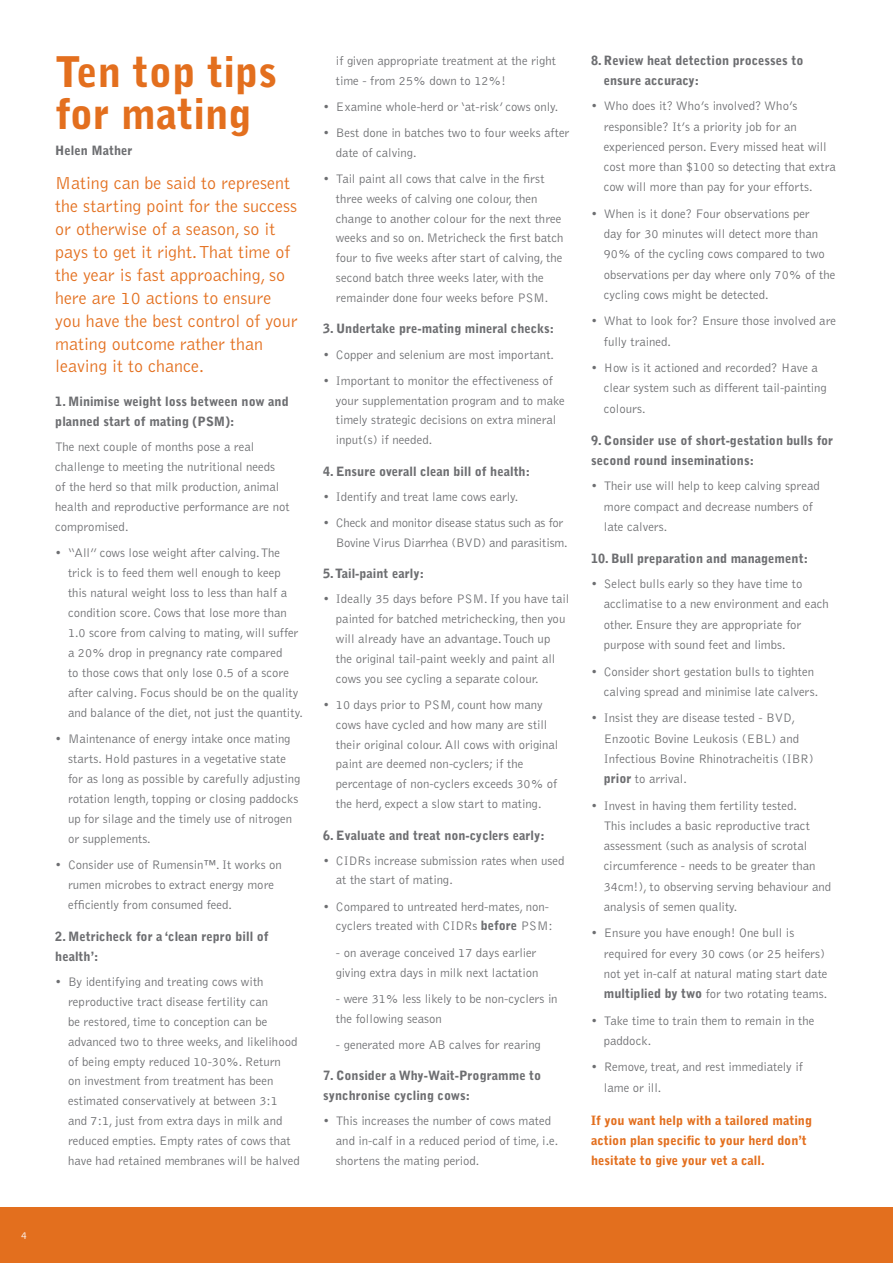
<style>
.page{position:relative;width:893px;height:1263px;background:#fff}
.page>*{position:absolute;margin:0;border:0;box-sizing:border-box;transform-origin:0 0}
.t1{font:900 42px/42.5px "Bell Gothic Std";color:#e36f1e}
.t2{font:300 18px/23px "Bell Gothic Std";color:#e36f1e}
.t3{font:300 12.75px/20.2px "Bell Gothic Std";color:#6d6e71}
.t4{font:900 12.75px/20px "Bell Gothic Std";color:#6d6e71}
.t5{font:900 12.75px/20.2px "Bell Gothic Std";color:#e36f1e}
.t6{font:300 10.5px "Bell Gothic Std";color:#fff}
.s1{font-weight:900}
</style>
<div class="page">
<div style="left:0;top:1208px;width:893px;height:55px;background:#e36f1e"></div>
<p class="t6" style="left:21px;top:1230px;width:7px">4</p>
<h1 class="t1" style="left:55px;top:51px;width:223px">Ten top tips for mating</h1>
<p class="t4" style="left:55px;top:141px;width:79px">Helen Mather</p>
<p class="t2" style="left:55px;top:172px;width:244px">Mating can be said to represent the starting point for the success or otherwise of a season, so it pays to get it right. That time of the year is fast approaching, so here are 10 actions to ensure you have the best control of your mating outcome rather than leaving it to chance.</p>
<p class="t4" style="left:55px;top:392px;width:235px">1. Minimise weight loss between now and planned start of mating (PSM):</p>
<p class="t3" style="left:55px;top:437px;width:236px">The next couple of months pose a real challenge to meeting the nutritional needs<br>of the herd so that milk production, animal health and reproductive performance are not compromised.</p>
<p class="t3" style="left:68px;top:543px;width:236px;text-indent:-13px">• “All” cows lose weight after calving. The trick is to feed them well enough to keep<br>this natural weight loss to less than half a condition score. Cows that lose more than 1.0 score from calving to mating, will suffer a 20% drop in pregnancy rate compared<br>to those cows that only lose 0.5 of a score after calving. Focus should be on the quality and balance of the diet, not just the quantity.</p>
<p class="t3" style="left:68px;top:729px;width:234px;text-indent:-13px">• Maintenance of energy intake once mating starts. Hold pastures in a vegetative state for as long as possible by carefully adjusting rotation length, topping or closing paddocks up for silage and the timely use of nitrogen or supplements.</p>
<p class="t3" style="left:68px;top:855px;width:215px;text-indent:-13px">• Consider use of Rumensin™. It works on rumen microbes to extract energy more efficiently from consumed feed.</p>
<p class="t4" style="left:55px;top:926px;width:215px">2. Metricheck for a ‘clean repro bill of health’:</p>
<p class="t3" style="left:68px;top:972px;width:233px;text-indent:-13px">• By identifying and treating cows with reproductive tract disease fertility can<br>be restored, time to conception can be advanced two to three weeks, and likelihood of being empty reduced 10-30%. Return<br>on investment from treatment has been estimated conservatively at between 3:1 and 7:1, just from extra days in milk and reduced empties. Empty rates of cows that have had retained membranes will be halved</p>
<p class="t3" style="left:336px;top:51px;width:222px;line-height:19.8px">if given appropriate treatment at the right time - from 25% down to 12%!</p>
<p class="t3" style="left:323px;top:97px;width:237px">• Examine whole-herd or ‘at-risk’ cows only.</p>
<p class="t3" style="left:336px;top:123px;width:235px;line-height:19.8px;text-indent:-13px">• Best done in batches two to four weeks after date of calving.</p>
<p class="t3" style="left:336px;top:169px;width:229px;line-height:19.8px;text-indent:-13px">• Tail paint all cows that calve in the first three weeks of calving one colour, then change to another colour for the next three weeks and so on. Metricheck the first batch four to five weeks after start of calving, the second batch three weeks later, with the remainder done four weeks before PSM.</p>
<p class="t4" style="left:323px;top:319px;width:232px">3. Undertake pre-mating mineral checks:</p>
<p class="t3" style="left:323px;top:344px;width:232px">• Copper and selenium are most important.</p>
<p class="t3" style="left:336px;top:371px;width:230px;line-height:19.8px;text-indent:-13px">• Important to monitor the effectiveness of your supplementation program and to make timely strategic decisions on extra mineral input(s) if needed.</p>
<p class="t4" style="left:323px;top:461px;width:208px">4. Ensure overall clean bill of health:</p>
<p class="t3" style="left:323px;top:487px;width:197px">• Identify and treat lame cows early.</p>
<p class="t3" style="left:336px;top:513px;width:233px;line-height:19.8px;text-indent:-13px">• Check and monitor disease status such as for<br>Bovine Virus Diarrhea (BVD) and parasitism.</p>
<p class="t4" style="left:323px;top:564px;width:102px">5. Tail-paint early:</p>
<p class="t3" style="left:336px;top:590px;width:235px;line-height:19.8px;text-indent:-13px">• Ideally 35 days before PSM. If you have tail painted for batched metrichecking, then you will already have an advantage. Touch up the original tail-paint weekly and paint all cows you see cycling a separate colour.</p>
<p class="t3" style="left:336px;top:695px;width:224px;line-height:19.8px;text-indent:-13px">• 10 days prior to PSM, count how many cows have cycled and how many are still their original colour. All cows with original paint are deemed non-cyclers; if the percentage of non-cyclers exceeds 30% of the herd, expect a slow start to mating.</p>
<p class="t4" style="left:323px;top:825px;width:223px">6. Evaluate and treat non-cyclers early:</p>
<p class="t3" style="left:336px;top:851px;width:230px;line-height:19.8px;text-indent:-13px">• CIDRs increase submission rates when used at the start of mating.</p>
<p class="t3" style="left:323px;top:897px;width:231px;line-height:19.8px;text-align:right">• Compared to untreated herd-mates, non&shy;cyclers treated with CIDRs <span class="s1">before</span> PSM:</p>
<p class="t3" style="left:336px;top:943px;width:204px;line-height:19.8px">- on average conceived 17 days earlier giving extra days in milk next lactation</p>
<p class="t3" style="left:336px;top:989px;width:223px;line-height:19.8px">- were 31% less likely to be non-cyclers in the following season</p>
<p class="t3" style="left:336px;top:1035px;width:207px">- generated more AB calves for rearing</p>
<p class="t4" style="left:323px;top:1066px;width:220px">7. Consider a Why-Wait-Programme to synchronise cycling cows:</p>
<p class="t3" style="left:336px;top:1111px;width:224px;line-height:19.8px;text-indent:-13px">• This increases the number of cows mated and in-calf in a reduced period of time, i.e. shortens the mating period.</p>
<p class="t4" style="left:604px;top:50px;width:201px;text-indent:-13px">8. Review heat detection processes to ensure accuracy:</p>
<p class="t3" style="left:604px;top:96px;width:234px;text-indent:-13px">• Who does it? Who’s involved? Who’s responsible? It’s a priority job for an experienced person. Every missed heat will cost more than $100 so detecting that extra cow will more than pay for your efforts.</p>
<p class="t3" style="left:604px;top:204px;width:233px;text-indent:-13px">• When is it done? Four observations per<br>day for 30 minutes will detect more than 90% of the cycling cows compared to two observations per day where only 70% of the cycling cows might be detected.</p>
<p class="t3" style="left:604px;top:311px;width:234px;text-indent:-13px">• What to look for? Ensure those involved are fully trained.</p>
<p class="t3" style="left:604px;top:358px;width:225px;text-indent:-13px">• How is it actioned and recorded? Have a clear system such as different tail-painting colours.</p>
<p class="t4" style="left:591px;top:430px;width:244px">9. Consider use of short-gestation bulls for second round inseminations:</p>
<p class="t3" style="left:604px;top:476px;width:217px;text-indent:-13px">• Their use will help to keep calving spread more compact and decrease numbers of late calvers.</p>
<p class="t4" style="left:591px;top:548px;width:218px">10. Bull preparation and management:</p>
<p class="t3" style="left:604px;top:574px;width:227px;text-indent:-13px">• Select bulls early so they have time to acclimatise to a new environment and each other. Ensure they are appropriate for purpose with sound feet and limbs.</p>
<p class="t3" style="left:604px;top:661px;width:216px;text-indent:-13px">• Consider short gestation bulls to tighten calving spread and minimise late calvers.</p>
<p class="t3" style="left:604px;top:708px;width:211px;text-indent:-13px">• Insist they are disease tested - BVD, Enzootic Bovine Leukosis (EBL) and Infectious Bovine Rhinotracheitis (IBR) <span class="s1">prior</span> to arrival.</p>
<p class="t3" style="left:604px;top:795px;width:229px;text-indent:-13px">• Invest in having them fertility tested.<br>This includes a basic reproductive tract assessment (such as analysis of scrotal circumference - needs to be greater than 34cm!), to observing serving behaviour and analysis of semen quality.</p>
<p class="t3" style="left:604px;top:923px;width:225px;text-indent:-13px">• Ensure you have enough! One bull is required for every 30 cows (or 25 heifers) not yet in-calf at natural mating start date <span class="s1">multiplied by two</span> for two rotating teams.</p>
<p class="t3" style="left:604px;top:1010px;width:212px;text-indent:-13px">• Take time to train them to remain in the paddock.</p>
<p class="t3" style="left:604px;top:1057px;width:201px;text-indent:-13px">• Remove, treat, and rest immediately if lame or ill.</p>
<p class="t5" style="left:591px;top:1110px;width:223px">If you want help with a tailored mating action plan specific to your herd don’t hesitate to give your vet a call.</p>
</div>
